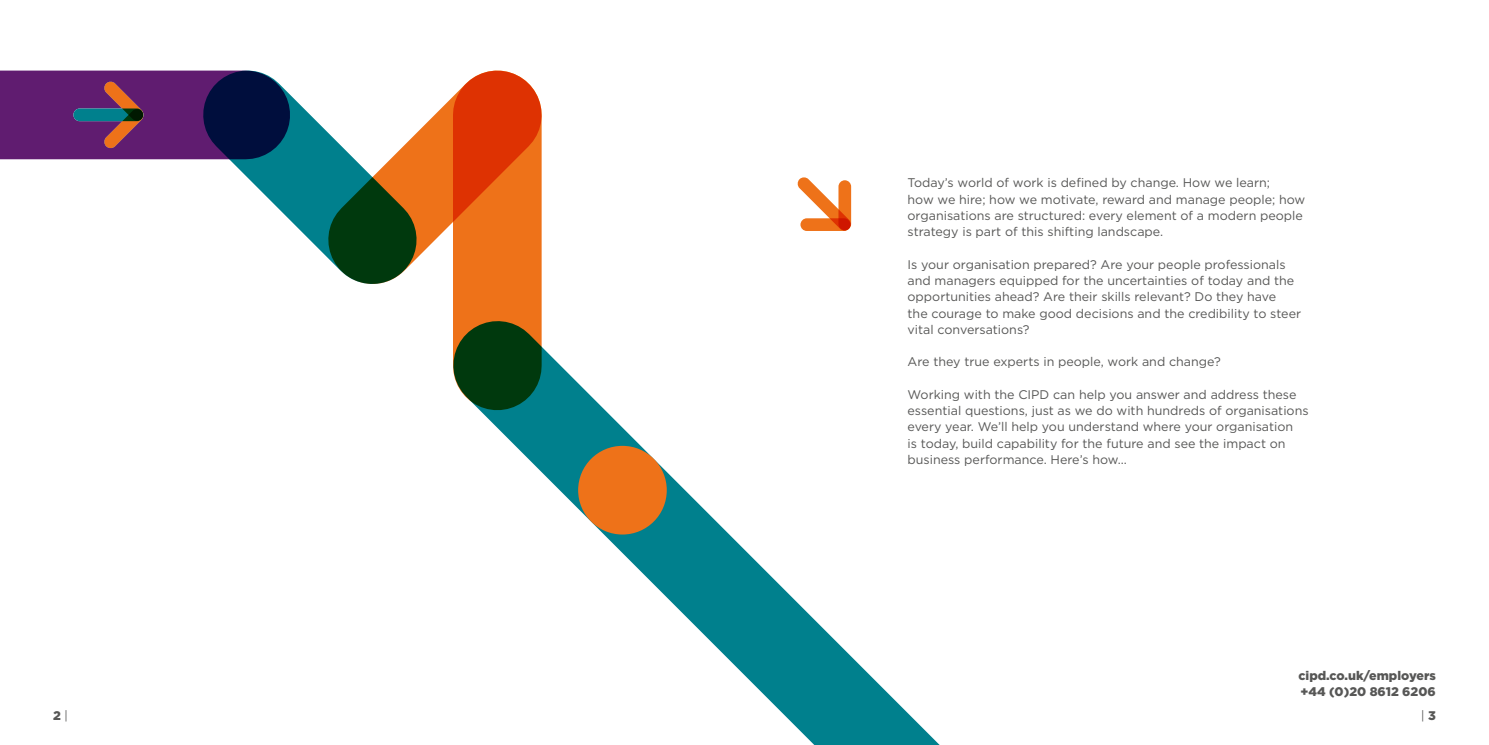
<style>
.page{position:relative;width:1489px;height:745px;background:#fff}
.page>*{position:absolute;margin:0;border:0;box-sizing:border-box;transform-origin:0 0}
.body_copy{font:12.5px/16.2px "Gotham";color:#575756}
.t1{font:900 12.5px/16.2px "Gotham";color:#575756}
.t2{font:12.5px "Gotham Narrow";color:#575756}
.s1{font-family:"Gotham Narrow";font-weight:400}
.s2{font-family:"Gotham";font-weight:900}
</style>
<div class="page">
<div style="left:0;top:71px;width:246px;height:88px;background:#601c70"></div>
<svg style="left:176px;top:70px;width:120px;height:156px"></svg>
<svg style="left:453px;top:311px;width:486px;height:433px"></svg>
<svg style="left:296px;top:70px;width:246px;height:241px"></svg>
<svg style="left:453px;top:115px;width:88px;height:250px;background:#c85a11"></svg>
<div style="left:578px;top:445px;width:88px;height:89px;background:#ee7219;border-radius:50%"></div>
<div style="left:73px;top:108px;width:70px;height:13px;background:#00808d;border-radius:6px"></div>
<svg style="left:104px;top:81px;width:40px;height:67px"></svg>
<svg style="left:797px;top:177px;width:54px;height:54px"></svg>
<div style="left:800px;top:218px;width:50px;height:13px;background:#ee7219;border-radius:6px"></div>
<svg style="left:838px;top:180px;width:13px;height:50px"></svg>
<p class="body_copy" style="left:907px;top:174px;width:399px">Today’s world of work is defined by change. How we learn;<br>how we hire; how we motivate, reward and manage people; how organisations are structured: every element of a modern people strategy is part of this shifting landscape.</p>
<p class="body_copy" style="left:907px;top:256px;width:395px">Is your organisation prepared? Are your people professionals and managers equipped for the uncertainties of today and the opportunities ahead? Are their skills relevant? Do they have<br>the courage to make good decisions and the credibility to steer vital conversations?</p>
<p class="body_copy" style="left:907px;top:353px;width:315px">Are they true experts in people, work and change?</p>
<p class="body_copy" style="left:907px;top:386px;width:402px">Working with the CIPD can help you answer and address these essential questions, just as we do with hundreds of organisations every year. We’ll help you understand where your organisation<br>is today, build capability for the future and see the impact on business performance. Here’s how...</p>
<p class="t1" style="left:1298px;top:667px;width:139px">cipd.co.uk/employers +44 (0)20 8612 6206</p>
<p class="t1" style="left:53px;top:707px;width:16px">2 <span class="s1">|</span></p>
<p class="t2" style="left:1421px;top:707px;width:16px">| <span class="s2">3</span></p>
</div>
